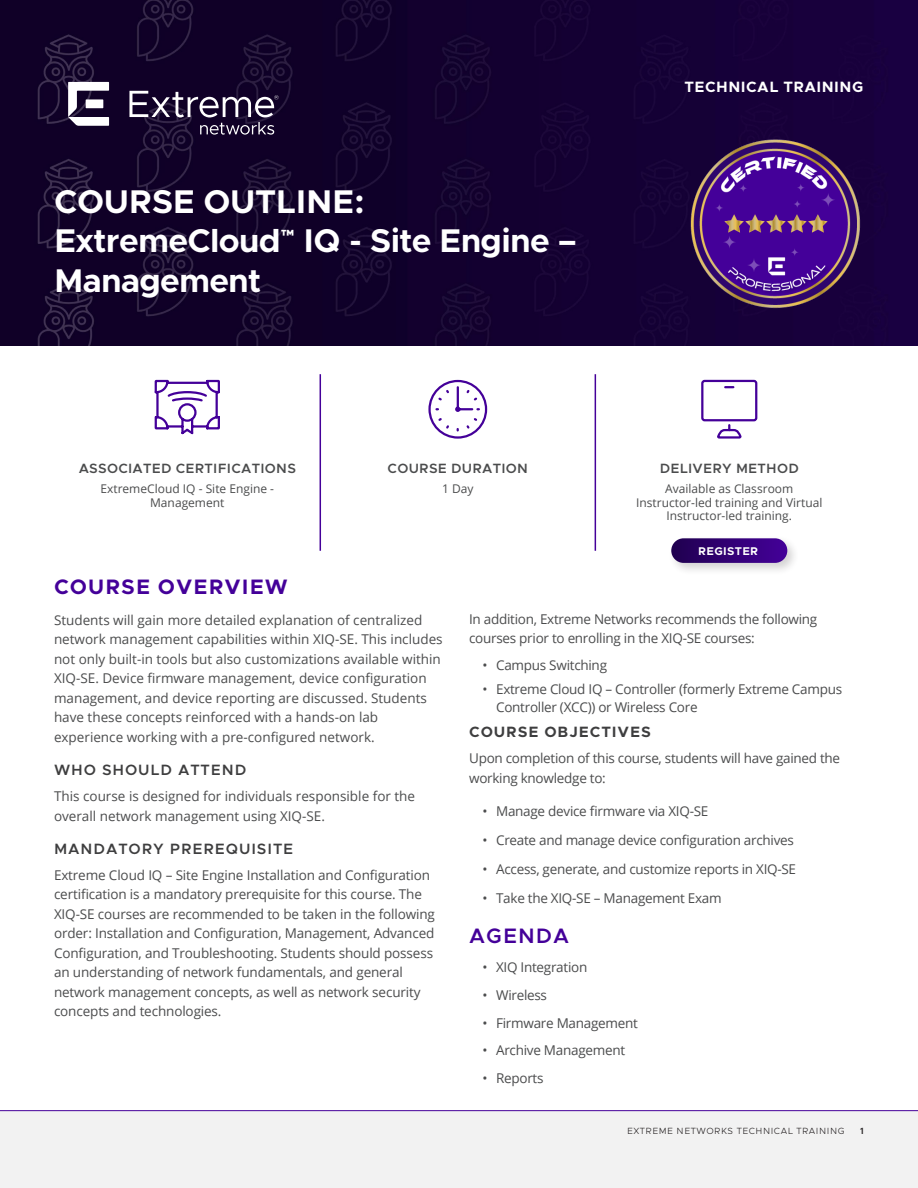
<style>
.page{position:relative;width:918px;height:1188px;background:#fff}
.page>*{position:absolute;margin:0;border:0;box-sizing:border-box;transform-origin:0 0}
.t1{font:700 33px/39.6px "Clarity City";letter-spacing:-.02em;color:#fff}
.t2{font:700 21px "Clarity City";letter-spacing:.05em;color:#409}
.t3{font:600 21px "Clarity City";letter-spacing:.05em;color:#409}
.t4{font:600 15px "Clarity City";letter-spacing:.06em;color:#3e3e3f}
.Document_Header{font:700 15px "Clarity City";letter-spacing:.03em;color:#fff}
.t5{font:700 15px "Clarity City";letter-spacing:.06em;color:#3e3e3f}
.Body{font:13.5px/19.5px "Open Sans";letter-spacing:-.01em;color:#4b4c4d}
.Three-Tiers___H1{font:600 13.5px "Clarity City";letter-spacing:.02em;color:#4b4c4d}
.Three-Tiers___Copy{font:12px/13.5px "Open Sans";color:#4b4c4d;text-align:center}
.Document_Header-2{font:700 11.25px "Clarity City";letter-spacing:.03em;color:#fff}
.t6{font:300 9px "Clarity City";letter-spacing:.06em;color:#231f20}
.t7{font:600 9px "Clarity City";color:#231f20}
</style>
<div class="page">
<div style="left:0;top:1111px;width:918px;height:77px;background:#f2f2f2"></div>
<hr style="left:0;top:1110px;width:918px;height:1px;background:#450099">
<img style="left:0;top:0;width:918px;height:345px">
<img style="left:685px;top:133px;width:182px;height:182px">
<svg style="left:428px;top:379px;width:60px;height:60px"></svg>
<hr style="left:320px;top:374px;width:1px;height:177px;background:#409">
<hr style="left:595px;top:374px;width:1px;height:177px;background:#409">
<svg style="left:154px;top:379px;width:66px;height:56px"></svg>
<svg style="left:701px;top:379px;width:57px;height:60px"></svg>
<svg style="left:68px;top:82px;width:41px;height:44px"></svg>
<svg style="left:129px;top:91px;width:150px;height:44px;background:#413554"></svg>
<div style="left:668px;top:535px;width:132px;height:41px;background:#231f20;opacity:.2"></div>
<div style="left:671px;top:538px;width:116px;height:25px;background:linear-gradient(to right,#1f004f,#450299);border-radius:12px"></div>
<h1 class="t1" style="left:54px;top:182px;width:525px">COURSE OUTLINE:<br>ExtremeCloud<sup>™</sup> IQ - Site Engine –<br>Management</h1>
<p class="Document_Header" style="left:685px;top:77px;width:180px">TECHNICAL TRAINING</p>
<p class="Three-Tiers___H1" style="left:79px;top:460px;width:219px">ASSOCIATED CERTIFICATIONS</p>
<p class="Three-Tiers___Copy" style="left:100px;top:482px;width:175px">ExtremeCloud IQ - Site Engine -<br>Management</p>
<p class="Three-Tiers___H1" style="left:388px;top:460px;width:142px">COURSE DURATION</p>
<p class="Three-Tiers___Copy" style="left:442px;top:482px;width:33px">1 Day</p>
<p class="Three-Tiers___H1" style="left:660px;top:460px;width:141px">DELIVERY METHOD</p>
<p class="Three-Tiers___Copy" style="left:636px;top:482px;width:188px">Available as Classroom<br>Instructor-led training and Virtual<br>Instructor-led training.</p>
<p class="Document_Header-2" style="left:698px;top:544px;width:61px">REGISTER</p>
<h2 class="t2" style="left:54px;top:574px;width:236px">COURSE OVERVIEW</h2>
<p class="Body" style="left:54px;top:610px;width:390px">Students will gain more detailed explanation of centralized network management capabilities within XIQ-SE. This includes not only built-in tools but also customizations available within XIQ-SE. Device firmware management, device configuration management, and device reporting are discussed. Students have these concepts reinforced with a hands-on lab experience working with a pre-configured network.</p>
<h3 class="t4" style="left:54px;top:760px;width:194px">WHO SHOULD ATTEND</h3>
<p class="Body" style="left:54px;top:786px;width:363px">This course is designed for individuals responsible for the overall network management using XIQ-SE.</p>
<h3 class="t4" style="left:54px;top:839px;width:241px">MANDATORY PREREQUISITE</h3>
<p class="Body" style="left:54px;top:865px;width:382px">Extreme Cloud IQ – Site Engine Installation and Configuration certification is a mandatory prerequisite for this course. The XIQ-SE courses are recommended to be taken in the following order: Installation and Configuration, Management, Advanced Configuration, and Troubleshooting. Students should possess an understanding of network fundamentals, and general network management concepts, as well as network security concepts and technologies.</p>
<p class="Body" style="left:469px;top:609px;width:350px">In addition, Extreme Networks recommends the following courses prior to enrolling in the XIQ-SE courses:</p>
<p class="Body" style="left:483px;top:655px;width:126px">• Campus Switching</p>
<p class="Body" style="left:496px;top:680px;width:348px;line-height:18px;text-indent:-14px">• Extreme Cloud IQ – Controller (formerly Extreme Campus<br>Controller (XCC)) or Wireless Core</p>
<h3 class="t5" style="left:469px;top:722px;width:183px">COURSE OBJECTIVES</h3>
<p class="Body" style="left:469px;top:748px;width:373px">Upon completion of this course, students will have gained the working knowledge to:</p>
<p class="Body" style="left:483px;top:801px;width:227px">• Manage device firmware via XIQ-SE</p>
<p class="Body" style="left:483px;top:830px;width:313px">• Create and manage device configuration archives</p>
<p class="Body" style="left:483px;top:859px;width:315px">• Access, generate, and customize reports in XIQ-SE</p>
<p class="Body" style="left:483px;top:888px;width:241px">• Take the XIQ-SE – Management Exam</p>
<h2 class="t3" style="left:469px;top:923px;width:102px">AGENDA</h2>
<p class="Body" style="left:483px;top:957px;width:106px">• XIQ Integration</p>
<p class="Body" style="left:483px;top:985px;width:66px">• Wireless</p>
<p class="Body" style="left:483px;top:1013px;width:157px">• Firmware Management</p>
<p class="Body" style="left:483px;top:1040px;width:144px">• Archive Management</p>
<p class="Body" style="left:483px;top:1068px;width:62px">• Reports</p>
<p class="t6" style="left:627px;top:1125px;width:219px">EXTREME NETWORKS TECHNICAL TRAINING</p>
<p class="t7" style="left:860px;top:1125px;width:5px">1</p>
</div>
